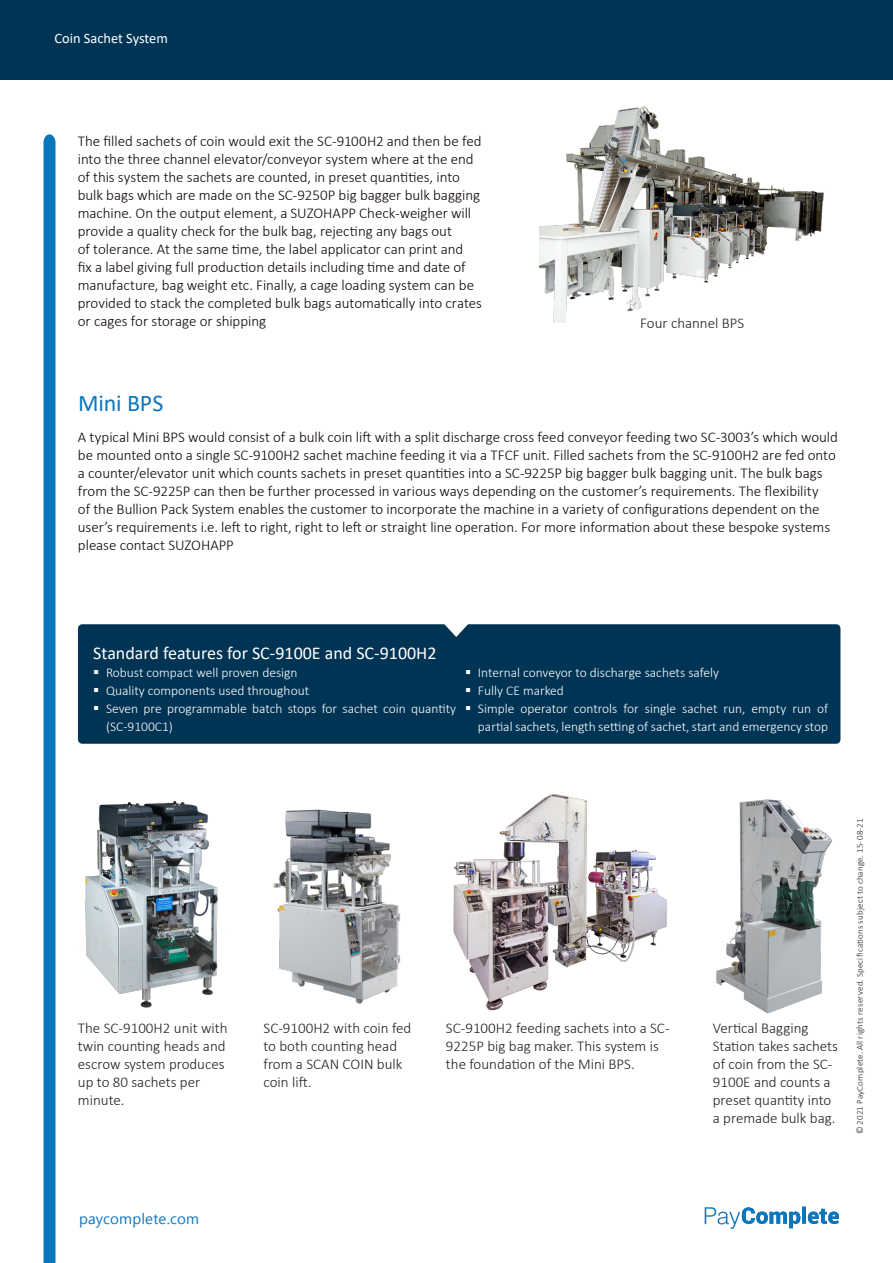
<style>
.page{position:relative;width:893px;height:1263px;background:#fff}
.page>*{position:absolute;margin:0;border:0;box-sizing:border-box;transform-origin:0 0}
.t1{font:24px "Calibri";letter-spacing:-.01em;color:#0c76bd}
.Descrizione{font:18px "Calibri";color:#fff}
.t2{font:300 15px/18px "Calibri";letter-spacing:-.005em;color:#0e0608}
.t3{font:300 15px/18px "Calibri";color:#231f20}
.t4{font:15px "Leelawadee UI";letter-spacing:.015em;color:#0c76bd}
.t5{font:14.4px "Calibri";color:#fff}
.t6{font:300 13.5px/18px "Calibri";color:#fff}
.t7{font:300 9px "Calibri";letter-spacing:.02em;color:#231f20}
</style>
<div class="page">
<div style="left:44px;top:134px;width:11px;height:1129px;background:#0c76bd"></div>
<svg style="left:705px;top:1206px;width:134px;height:23px"></svg>
<div style="left:0;top:0;width:893px;height:79px;background:#003455"></div>
<div style="left:78px;top:624px;width:762px;height:120px;background:#003455;border-radius:4px"></div>
<svg style="left:442px;top:624px;width:28px;height:13px"></svg>
<img style="left:540px;top:106px;width:284px;height:217px">
<img style="left:85px;top:801px;width:133px;height:207px">
<img style="left:273px;top:809px;width:128px;height:195px">
<img style="left:453px;top:794px;width:214px;height:217px">
<img style="left:716px;top:799px;width:117px;height:215px">
<p class="t5" style="left:55px;top:28px;width:115px">Coin Sachet System</p>
<p class="t2" style="left:78px;top:131px;width:406px">The filled sachets of coin would exit the SC-9100H2 and then be fed into the three channel elevator/conveyor system where at the end of this system the sachets are counted, in preset quantities, into bulk bags which are made on the SC-9250P big bagger bulk bagging machine. On the output element, a SUZOHAPP Check-weigher will provide a quality check for the bulk bag, rejecting any bags out<br>of tolerance. At the same time, the label applicator can print and<br>fix a label giving full production details including time and date of manufacture, bag weight etc. Finally, a cage loading system can be provided to stack the completed bulk bags automatically into crates or cages for storage or shipping</p>
<p class="t1" style="left:78px;top:387px;width:87px">Mini BPS</p>
<p class="t3" style="left:640px;top:314px;width:105px">Four channel BPS</p>
<p class="t2" style="left:78px;top:428px;width:761px">A typical Mini BPS would consist of a bulk coin lift with a split discharge cross feed conveyor feeding two SC-3003’s which would</p>
<p class="t2" style="left:78px;top:446px;width:759px">be mounted onto a single SC-9100H2 sachet machine feeding it via a TFCF unit. Filled sachets from the SC-9100H2 are fed onto a counter/elevator unit which counts sachets in preset quantities into a SC-9225P big bagger bulk bagging unit. The bulk bags from the SC-9225P can then be further processed in various ways depending on the customer’s requirements. The flexibility<br>of the Bullion Pack System enables the customer to incorporate the machine in a variety of configurations dependent on the user’s requirements i.e. left to right, right to left or straight line operation. For more information about these bespoke systems please contact SUZOHAPP</p>
<p class="Descrizione" style="left:93px;top:640px;width:345px">Standard features for SC-9100E and SC-9100H2</p>
<p class="t6" style="left:106px;top:663px;width:193px">Robust compact well proven design</p>
<p class="t6" style="left:106px;top:681px;width:205px">Quality components used throughout</p>
<p class="t6" style="left:106px;top:699px;width:352px">Seven pre programmable batch stops for sachet coin quantity (SC-9100C1)</p>
<p class="t6" style="left:478px;top:663px;width:243px">Internal conveyor to discharge sachets safely</p>
<p class="t6" style="left:478px;top:681px;width:87px">Fully CE marked</p>
<p class="t6" style="left:478px;top:699px;width:352px">Simple operator controls for single sachet run, empty run of partial sachets, length setting of sachet, start and emergency stop</p>
<p class="t3" style="left:78px;top:1019px;width:151px">The SC-9100H2 unit with</p>
<p class="t3" style="left:78px;top:1037px;width:149px">twin counting heads and</p>
<p class="t3" style="left:78px;top:1055px;width:148px">escrow system produces up to 80 sachets per minute.</p>
<p class="t4" style="left:79px;top:1208px;width:121px">paycomplete.com</p>
<p class="t3" style="left:264px;top:1019px;width:149px">SC-9100H2 with coin fed to both counting head from a SCAN COIN bulk coin lift.</p>
<p class="t3" style="left:446px;top:1019px;width:225px">SC-9100H2 feeding sachets into a SC-<br>9225P big bag maker. This system is the foundation of the Mini BPS.</p>
<p class="t3" style="left:713px;top:1019px;width:127px">Vertical Bagging<br>Station takes sachets of coin from the SC-<br>9100E and counts a preset quantity into a premade bulk bag.</p>
<p class="t7" style="left:854px;top:1134px;width:317px;rotate:-90deg">© 2021 PayComplete. All rights reserved. Specifications subject to change. 15-08-21</p>
</div>
